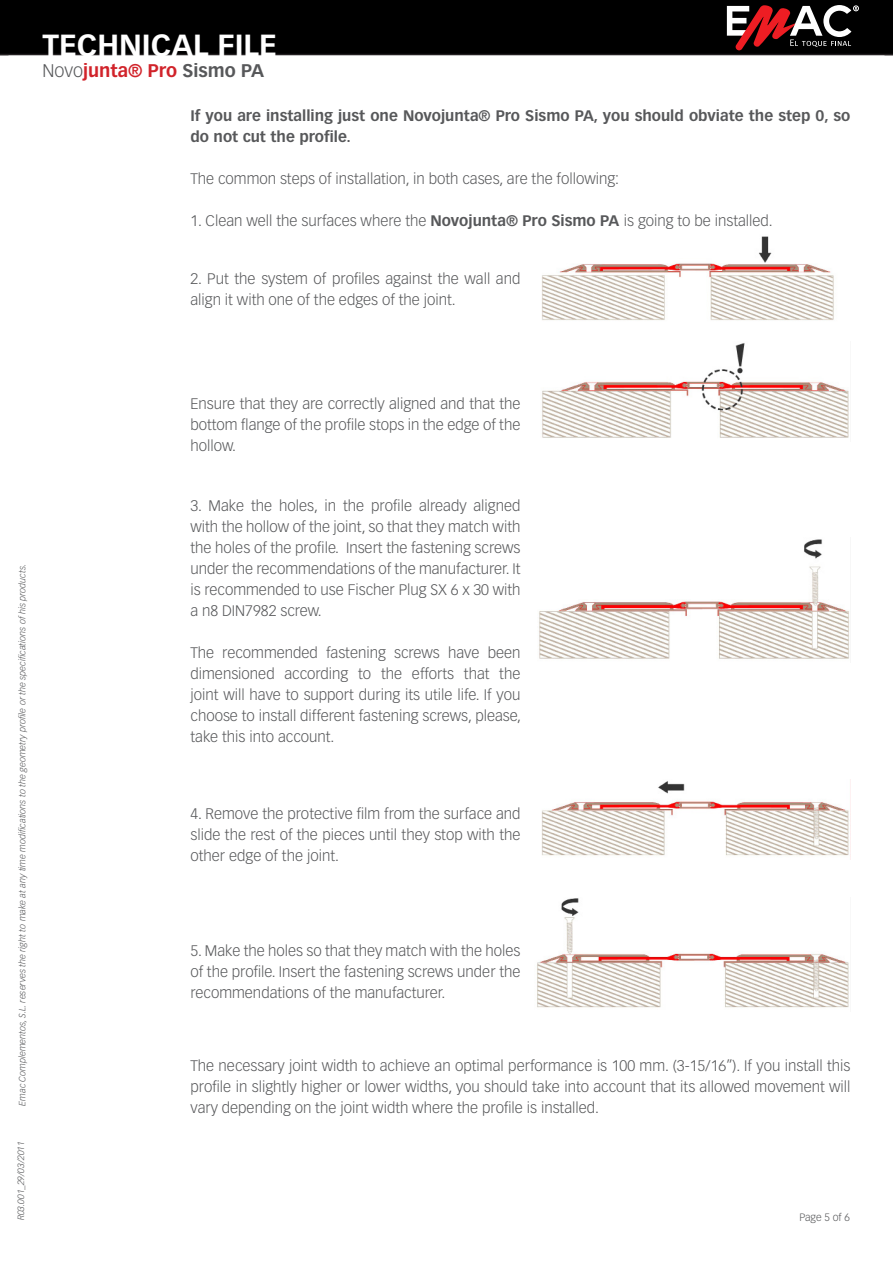
<style>
.page{position:relative;width:893px;height:1263px;background:#fff}
.page>*{position:absolute;margin:0;border:0;box-sizing:border-box;transform-origin:0 0}
.t1{font:700 30px "Vectora LT Std";color:#fff}
.t2{font:700 18px "Vectora LT Std";color:#d1232a}
.Párrafo_14{font:300 15px/21px "Vectora LT Std";color:#57585a;text-align:justify}
.Párrafo_14-2{font:700 15px/21px "Vectora LT Std";color:#57585a}
.t3{font:300 10.5px "Vectora LT Std";color:#57585a}
.t4{font:italic 300 9px "Vectora LT Std";color:#57585a}
.s1{font-weight:300;color:#57585a}
.s2{color:#57585a}
.s3{font-weight:700}
</style>
<div class="page">
<div style="left:0;top:0;width:893px;height:55px;background:#000"></div>
<svg style="left:727px;top:5px;width:132px;height:45px"></svg>
<img style="left:542px;top:236px;width:292px;height:84px">
<img style="left:542px;top:343px;width:307px;height:95px">
<img style="left:539px;top:539px;width:310px;height:120px">
<img style="left:542px;top:781px;width:307px;height:75px">
<img style="left:537px;top:898px;width:312px;height:110px">
<h1 class="t1" style="left:43px;top:27px;width:236px">TECHNICAL FILE</h1>
<p class="t2" style="left:43px;top:60px;width:223px"><span class="s1">Novo</span>junta® Pro <span class="s2">Sismo PA</span></p>
<p class="Párrafo_14-2" style="left:191px;top:105px;width:661px">If you are installing just one Novojunta® Pro Sismo PA, you should obviate the step 0, so do not cut the profile.</p>
<p class="Párrafo_14" style="left:191px;top:168px;width:430px">The common steps of installation, in both cases, are the following:</p>
<p class="Párrafo_14" style="left:191px;top:210px;width:584px">1. Clean well the surfaces where the <span class="s3">Novojunta® Pro Sismo PA</span> is going to be installed.</p>
<p class="Párrafo_14" style="left:191px;top:268px;width:331px">2. Put the system of profiles against the wall and align it with one of the edges of the joint.</p>
<p class="t4" style="left:17px;top:1106px;width:543px;rotate:-90deg">Emac Complementos, S.L. reserves the right to make at any time modifications to the geometry profile or the specifications of his products.</p>
<p class="t4" style="left:15px;top:1220px;width:81px;rotate:-90deg">R03.001_29/03/2011</p>
<p class="Párrafo_14" style="left:190px;top:393px;width:331px">Ensure that they are correctly aligned and that the bottom flange of the profile stops in the edge of the hollow.</p>
<p class="Párrafo_14" style="left:190px;top:495px;width:331px">3. Make the holes, in the profile already aligned with the hollow of the joint, so that they match with the holes of the profile. Insert the fastening screws under the recommendations of the manufacturer. It is recommended to use Fischer Plug SX 6 x 30 with a n8 DIN7982 screw.</p>
<p class="Párrafo_14" style="left:190px;top:642px;width:332px">The recommended fastening screws have been dimensioned according to the efforts that the joint will have to support during its utile life. If you choose to install different fastening screws, please, take this into account.</p>
<p class="Párrafo_14" style="left:191px;top:803px;width:331px">4. Remove the protective film from the surface and slide the rest of the pieces until they stop with the other edge of the joint.</p>
<p class="Párrafo_14" style="left:190px;top:940px;width:332px">5. Make the holes so that they match with the holes of the profile. Insert the fastening screws under the recommendations of the manufacturer.</p>
<p class="Párrafo_14" style="left:190px;top:1055px;width:662px">The necessary joint width to achieve an optimal performance is 100 mm. (3-15/16”). If you install this profile in slightly higher or lower widths, you should take into account that its allowed movement will vary depending on the joint width where the profile is installed.</p>
<p class="t3" style="left:799px;top:1211px;width:52px">Page 5 of 6</p>
</div>
